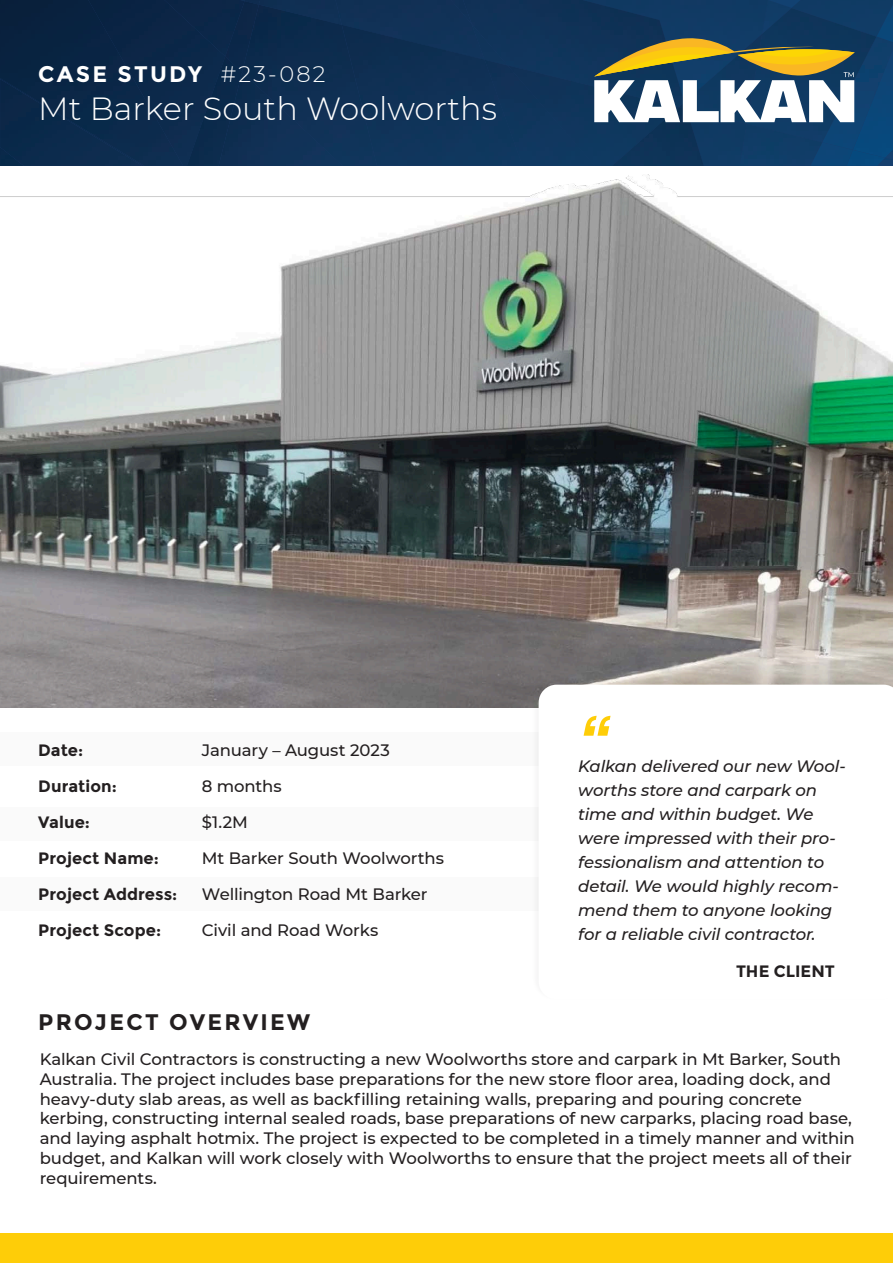
<style>
.page{position:relative;width:893px;height:1263px;background:#fff}
.page>*{position:absolute;margin:0;border:0;box-sizing:border-box;transform-origin:0 0}
.t1{font:italic 500 70.5px "Helvetica Neue";color:#fecd08}
.t2{font:300 31.95px "Montserrat";color:#fff}
.t3{font:700 22.5px "Montserrat";letter-spacing:.095em;color:#fff}
.t4{font:700 22.5px "Montserrat";letter-spacing:.1em;color:#231f20}
.t5{font:500 16.5px/19.8px "Montserrat";letter-spacing:-.005em;color:#231f20}
.t6{font:italic 500 16.5px/24px "Montserrat";letter-spacing:-.01em;color:#231f20}
.t7{font:700 16.5px "Montserrat";color:#231f20}
.s1{font-weight:300}
</style>
<div class="page">
<div style="left:187px;top:56px;width:38px;height:110px;background:#0c2a4c"></div>
<div style="left:219px;top:72px;width:23px;height:94px;background:#0c2b4d"></div>
<img style="left:0;top:0;width:183px;height:166px">
<img style="left:853px;top:150px;width:32px;height:16px">
<img style="left:768px;top:0;width:125px;height:150px">
<img style="left:822px;top:142px;width:31px;height:24px">
<div style="left:684px;top:0;width:84px;height:34px;background:#113a64"></div>
<img style="left:747px;top:8px;width:129px;height:134px">
<div style="left:747px;top:124px;width:75px;height:42px;background:#103d67"></div>
<img style="left:684px;top:34px;width:78px;height:90px">
<div style="left:704px;top:122px;width:43px;height:44px;background:#103b63"></div>
<svg style="left:885px;top:150px;width:8px;height:8px"></svg>
<img style="left:877px;top:158px;width:16px;height:8px">
<div style="left:164px;top:0;width:81px;height:56px;background:#0c2647"></div>
<div style="left:342px;top:0;width:121px;height:25px;background:#113156"></div>
<div style="left:377px;top:25px;width:130px;height:141px;background:#103358"></div>
<img style="left:245px;top:0;width:14px;height:1px">
<img style="left:225px;top:1px;width:34px;height:71px">
<img style="left:259px;top:0;width:83px;height:5px">
<img style="left:242px;top:5px;width:135px;height:161px">
<img style="left:463px;top:0;width:221px;height:107px">
<div style="left:507px;top:65px;width:105px;height:101px;background:#10365d"></div>
<img style="left:451px;top:0;width:21px;height:24px">
<img style="left:612px;top:122px;width:92px;height:44px">
<img style="left:0;top:174px;width:893px;height:533px">
<div style="left:0;top:733px;width:540px;height:33px;background:#fafafa"></div>
<div style="left:0;top:807px;width:540px;height:33px;background:#fafafa"></div>
<div style="left:0;top:877px;width:540px;height:34px;background:#fafafa"></div>
<svg style="left:594px;top:38px;width:261px;height:84px"></svg>
<div style="left:531px;top:677px;width:362px;height:324px;background:#231f20;opacity:.05"></div>
<svg style="left:539px;top:685px;width:354px;height:314px"></svg>
<div style="left:0;top:1233px;width:893px;height:30px;background:#fecd08"></div>
<p class="t3" style="left:38px;top:61px;width:289px">CASE STUDY <span class="s1">#23-082</span></p>
<p class="t2" style="left:38px;top:87px;width:460px">Mt Barker South Woolworths</p>
<p class="t7" style="left:38px;top:741px;width:46px">Date:</p>
<p class="t5" style="left:202px;top:740px;width:189px">January – August 2023</p>
<p class="t7" style="left:38px;top:777px;width:80px">Duration:</p>
<p class="t5" style="left:202px;top:776px;width:81px">8 months</p>
<p class="t7" style="left:38px;top:813px;width:53px">Value:</p>
<p class="t5" style="left:202px;top:812px;width:48px">$1.2M</p>
<p class="t7" style="left:38px;top:849px;width:122px">Project Name:</p>
<p class="t5" style="left:202px;top:848px;width:244px">Mt Barker South Woolworths</p>
<p class="t7" style="left:38px;top:885px;width:141px">Project Address:</p>
<p class="t5" style="left:202px;top:884px;width:227px">Wellington Road Mt Barker</p>
<p class="t7" style="left:38px;top:921px;width:124px">Project Scope:</p>
<p class="t5" style="left:202px;top:920px;width:178px">Civil and Road Works</p>
<p class="t4" style="left:38px;top:1009px;width:273px">PROJECT OVERVIEW</p>
<p class="t1" style="left:578px;top:681px;width:33px">“</p>
<p class="t6" style="left:578px;top:753px;width:269px">Kalkan delivered our new Wool&shy;worths store and carpark on time and within budget. We were impressed with their pro&shy;fessionalism and attention to detail. We would highly recom&shy;mend them to anyone looking for a reliable civil contractor.</p>
<p class="t7" style="left:736px;top:962px;width:100px">THE CLIENT</p>
<p class="t5" style="left:40px;top:1048px;width:816px">Kalkan Civil Contractors is constructing a new Woolworths store and carpark in Mt Barker, South Australia. The project includes base preparations for the new store floor area, loading dock, and heavy-duty slab areas, as well as backfilling retaining walls, preparing and pouring concrete kerbing, constructing internal sealed roads, base preparations of new carparks, placing road base, and laying asphalt hotmix. The project is expected to be completed in a timely manner and within budget, and Kalkan will work closely with Woolworths to ensure that the project meets all of their requirements.</p>
</div>
